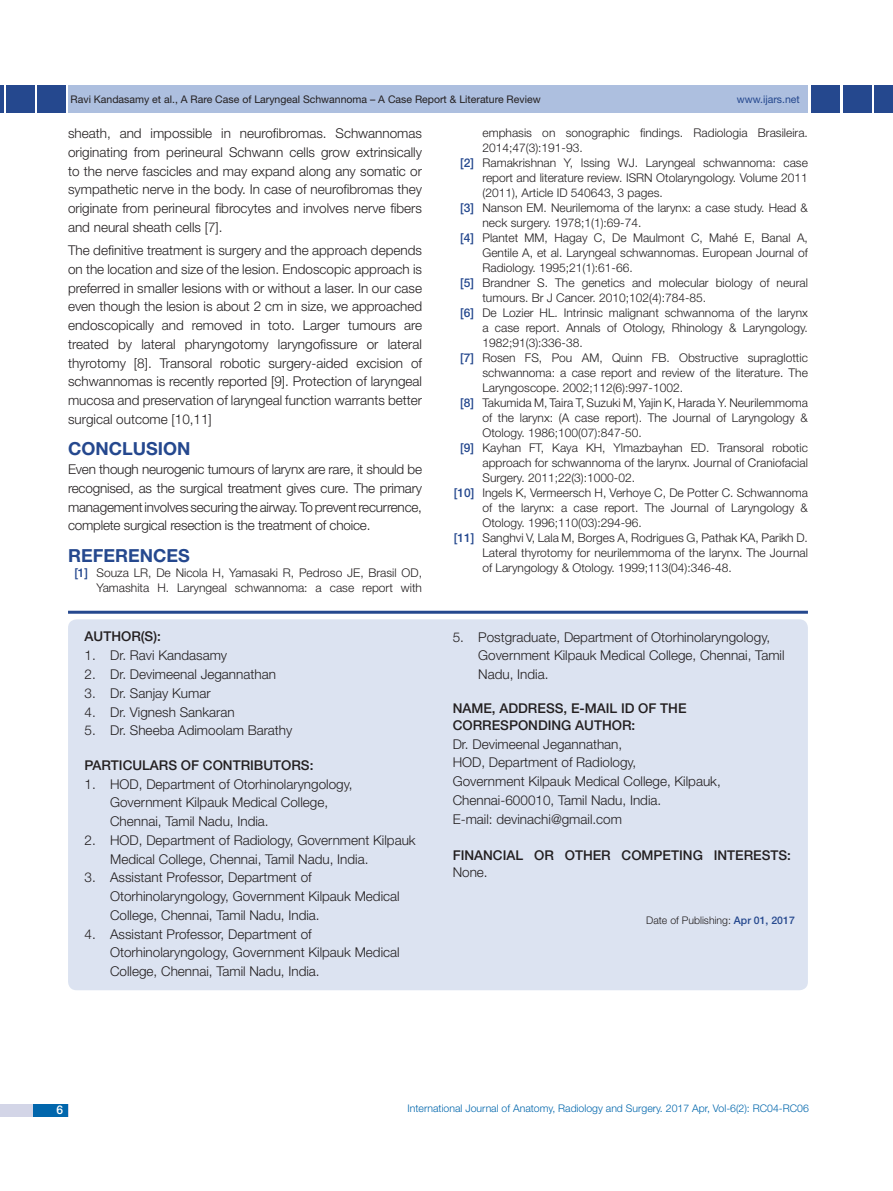
<style>
.page{position:relative;width:893px;height:1191px;background:#fff}
.page>*{position:absolute;margin:0;border:0;box-sizing:border-box;transform-origin:0 0}
.Heading{font:700 18px "Helvetica Neue";color:#25488e}
.Body_Text{font:300 13.5px/18.8px "Helvetica Neue";color:#231f20}
.t1{font:500 13.5px/17.2px "Helvetica Neue";color:#231f20}
.Reference_text{font:300 12px/15px "Helvetica Neue";color:#231f20;text-align:justify}
.t2{font:500 12px "Helvetica Neue";color:#fff}
.t3{font:10.5px "Helvetica Neue";color:#231f20}
.t4{font:300 10.5px "Helvetica Neue";color:#0166ac}
.t5{font:300 10.5px "Helvetica Neue";color:#231f20}
.t6{font:10.5px "Helvetica Neue";color:#25488e}
.s1{font-weight:500;color:#25488e}
.s2{font-weight:300}
</style>
<div class="page">
<hr style="left:0;top:85px;width:4px;height:28px;background:#25488e">
<div style="left:6px;top:85px;width:29px;height:28px;background:#25488e"></div>
<div style="left:68px;top:85px;width:740px;height:28px;background:#adbfdf"></div>
<div style="left:875px;top:85px;width:18px;height:28px;background:#25488e"></div>
<div style="left:843px;top:85px;width:29px;height:28px;background:#25488e"></div>
<div style="left:811px;top:85px;width:29px;height:28px;background:#25488e"></div>
<div style="left:0;top:1103px;width:68px;height:13px;background:#d3d5e7"></div>
<div style="left:33px;top:1103px;width:35px;height:13px;background:#0166ac"></div>
<div style="left:37px;top:85px;width:29px;height:28px;background:#25488e"></div>
<hr style="left:68px;top:611px;width:740px;height:3px;background:#25488e">
<div style="left:68px;top:619px;width:740px;height:371px;background:#dce3f1;border-radius:9px"></div>
<p class="t3" style="left:71px;top:93px;width:472px">Ravi Kandasamy et al., A Rare Case of Laryngeal Schwannoma – A Case Report &amp; Literature Review</p>
<p class="t6" style="left:737px;top:93px;width:64px">www.ijars.net</p>
<p class="Body_Text" style="left:68px;top:124px;width:355px;text-align:justify">sheath, and impossible in neurofibromas. Schwannomas originating from perineural Schwann cells grow extrinsically to the nerve fascicles and may expand along any somatic or sympathetic nerve in the body. In case of neurofibromas they originate from perineural fibrocytes and involves nerve fibers and neural sheath cells [7].</p>
<p class="Body_Text" style="left:68px;top:240px;width:356px;text-align:justify">The definitive treatment is surgery and the approach depends on the location and size of the lesion. Endoscopic approach is preferred in smaller lesions with or without a laser. In our case even though the lesion is about 2 cm in size, we approached endoscopically and removed in toto. Larger tumours are treated by lateral pharyngotomy laryngofissure or lateral thyrotomy [8]. Transoral robotic surgery-aided excision of schwannomas is recently reported [9]. Protection of laryngeal mucosa and preservation of laryngeal function warrants better surgical outcome [10,11]</p>
<p class="Heading" style="left:68px;top:438px;width:124px">CONCLUSION</p>
<p class="Body_Text" style="left:68px;top:459px;width:355px;text-align:justify">Even though neurogenic tumours of larynx are rare, it should be recognised, as the surgical treatment gives cure. The primary management involves securing the airway. To prevent recurrence, complete surgical resection is the treatment of choice.</p>
<p class="Heading" style="left:68px;top:544px;width:26px">REFERENCES</p>
<p class="Reference_text" style="left:74px;top:565px;width:349px;text-align:right"><span class="s1">[1]</span> Souza LR, De Nicola H, Yamasaki R, Pedroso JE, Brasil OD,<br>Yamashita H. Laryngeal schwannoma: a case report with</p>
<p class="Reference_text" style="left:482px;top:125px;width:327px">emphasis on sonographic findings. Radiologia Brasileira.<br>2014;47(3):191-93.</p>
<p class="Reference_text" style="left:482px;top:155px;width:327px;text-indent:-22px"><span class="s1">[2]</span> Ramakrishnan Y, Issing WJ. Laryngeal schwannoma: case report and literature review. ISRN Otolaryngology. Volume 2011 (2011), Article ID 540643, 3 pages.</p>
<p class="Reference_text" style="left:482px;top:200px;width:327px;text-indent:-22px"><span class="s1">[3]</span> Nanson EM. Neurilemoma of the larynx: a case study. Head &amp; neck surgery. 1978;1(1):69-74.</p>
<p class="Reference_text" style="left:482px;top:230px;width:327px;text-indent:-22px"><span class="s1">[4]</span> Plantet MM, Hagay C, De Maulmont C, Mahé E, Banal A, Gentile A, et al. Laryngeal schwannomas. European Journal of Radiology. 1995;21(1):61-66.</p>
<p class="Reference_text" style="left:482px;top:275px;width:327px;text-indent:-22px"><span class="s1">[5]</span> Brandner S. The genetics and molecular biology of neural tumours. Br J Cancer. 2010;102(4):784-85.</p>
<p class="Reference_text" style="left:482px;top:305px;width:327px;text-indent:-22px"><span class="s1">[6]</span> De Lozier HL. Intrinsic malignant schwannoma of the larynx a case report. Annals of Otology, Rhinology &amp; Laryngology.<br>1982;91(3):336-38.</p>
<p class="Reference_text" style="left:482px;top:350px;width:327px;text-indent:-22px"><span class="s1">[7]</span> Rosen FS, Pou AM, Quinn FB. Obstructive supraglottic schwannoma: a case report and review of the literature. The Laryngoscope. 2002;112(6):997-1002.</p>
<p class="Reference_text" style="left:482px;top:395px;width:327px;text-indent:-22px"><span class="s1">[8]</span> Takumida M, Taira T, Suzuki M, Yajin K, Harada Y. Neurilemmoma of the larynx: (A case report). The Journal of Laryngology &amp; Otology. 1986;100(07):847-50.</p>
<p class="Reference_text" style="left:482px;top:440px;width:327px;text-indent:-22px"><span class="s1">[9]</span> Kayhan FT, Kaya KH, Ylmazbayhan ED. Transoral robotic approach for schwannoma of the larynx. Journal of Craniofacial Surgery. 2011;22(3):1000-02.</p>
<p class="Reference_text" style="left:482px;top:485px;width:327px;text-indent:-29px"><span class="s1">[10]</span> Ingels K, Vermeersch H, Verhoye C, De Potter C. Schwannoma of the larynx: a case report. The Journal of Laryngology &amp; Otology. 1996;110(03):294-96.</p>
<p class="Reference_text" style="left:482px;top:530px;width:327px;text-indent:-29px"><span class="s1">[11]</span> Sanghvi V, Lala M, Borges A, Rodrigues G, Pathak KA, Parikh D.<br>Lateral thyrotomy for neurilemmoma of the larynx. The Journal of Laryngology &amp; Otology. 1999;113(04):346-48.</p>
<p class="t1" style="left:85px;top:628px;width:78px">AUTHO R(S):</p>
<p class="Body_Text" style="left:85px;top:646px;width:144px">1. Dr. Ravi Kandasamy</p>
<p class="Body_Text" style="left:85px;top:664px;width:193px">2. Dr. Devimeenal Jegannathan</p>
<p class="Body_Text" style="left:85px;top:683px;width:128px">3. Dr. Sanjay Kumar</p>
<p class="Body_Text" style="left:85px;top:702px;width:152px">4. Dr. Vignesh Sankaran</p>
<p class="Body_Text" style="left:85px;top:721px;width:209px">5. Dr. Sheeba Adimoolam Barathy</p>
<p class="t1" style="left:85px;top:756px;width:58px">PARTICULA</p>
<p class="t1" style="left:159px;top:756px;width:156px">RS OF CONTRIBUTORS:</p>
<p class="Body_Text" style="left:110px;top:774px;width:244px;text-indent:-25px">1. HOD, Department of Otorhinolaryngology,<br>Government Kilpauk Medical College,<br>Chennai, Tamil Nadu, India.</p>
<p class="Body_Text" style="left:110px;top:830px;width:307px;text-indent:-25px">2. HOD, Department of Radiology, Government Kilpauk<br>Medical College, Chennai, Tamil Nadu, India.</p>
<p class="Body_Text" style="left:110px;top:868px;width:291px;text-indent:-25px">3. Assistant Professor, Department of<br>Otorhinolaryngology, Government Kilpauk Medical<br>College, Chennai, Tamil Nadu, India.</p>
<p class="Body_Text" style="left:110px;top:924px;width:291px;text-indent:-25px">4. Assistant Professor, Department of<br>Otorhinolaryngology, Government Kilpauk Medical<br>College, Chennai, Tamil Nadu, India.</p>
<p class="Body_Text" style="left:478px;top:627px;width:308px;text-indent:-26px">5. Postgraduate, Department of Otorhinolaryngology,<br>Government Kilpauk Medical College, Chennai, Tamil<br>Nadu, India.</p>
<p class="t1" style="left:453px;top:699px;width:58px">NAM E, ADD</p>
<p class="t1" style="left:528px;top:699px;width:66px">RESS, E-MAIL</p>
<p class="t1" style="left:453px;top:699px;width:235px;text-indent:168px">ID OF THE<br>CORRESPONDI NG AUTHOR:</p>
<p class="Body_Text" style="left:453px;top:734px;width:171px">Dr. Devimeenal Jegannathan,</p>
<p class="Body_Text" style="left:453px;top:753px;width:185px">HOD, Department of Radiology,</p>
<p class="Body_Text" style="left:453px;top:771px;width:270px">Government Kilpauk Medical College, Kilpauk,</p>
<p class="Body_Text" style="left:453px;top:790px;width:210px">Chennai-600010, Tamil Nadu, India.</p>
<p class="Body_Text" style="left:453px;top:809px;width:171px">E-mail: devinachi@gmail.com</p>
<p class="t1" style="left:453px;top:846px;width:340px">FINANCIAL OR OTHER COM PETING INTERESTS:<br><span class="s2">None.</span></p>
<p class="t5" style="left:646px;top:914px;width:150px">Date of Publishing: <span class="s1">APR 01, 2017</span></p>
<p class="t2" style="left:57px;top:1102px;width:8px">6</p>
<p class="t4" style="left:407px;top:1101px;width:403px">International Journal of Anatomy, Radiology and Surgery. 2017 Apr, Vol-6(2): RC04-RC06</p>
</div>
